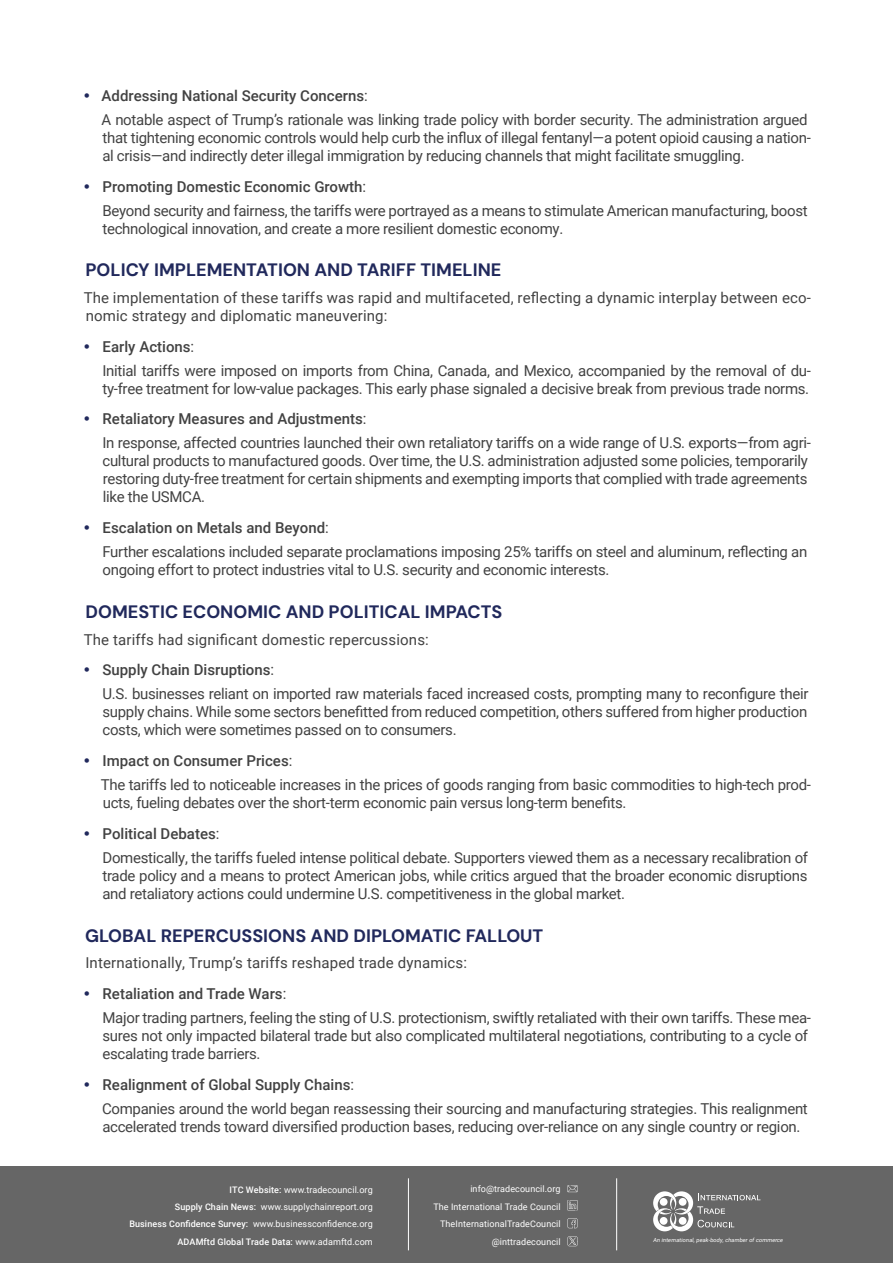
<style>
.page{position:relative;width:893px;height:1263px;background:#fff}
.page>*{position:absolute;margin:0;border:0;box-sizing:border-box;transform-origin:0 0}
.t1{font:18px "DM Sans 9 pt";color:#21295c}
.t2{font:15px/18px "Roboto";letter-spacing:-.02em;color:#424242}
.t3{font:15px/30.8px "Roboto";letter-spacing:.01em;color:#424242}
.t4{font:9px/17.7px "Roboto";letter-spacing:.01em;color:#fff;text-align:right}
.t5{font:500 9px "Roboto";letter-spacing:.01em;color:#fff}
.t6{font:5.7px "Roboto";color:#fff}
.s1{font-weight:500}
.s2{font-weight:400}
</style>
<div class="page">
<div style="left:0;top:1167px;width:893px;height:96px;background:#666"></div>
<svg style="left:653px;top:1191px;width:107px;height:40px"></svg>
<hr style="left:616px;top:1178px;width:1px;height:72px;background:#fff">
<hr style="left:408px;top:1178px;width:1px;height:72px;background:#fff">
<svg style="left:567px;top:1200px;width:11px;height:11px"></svg>
<svg style="left:567px;top:1218px;width:11px;height:10px"></svg>
<svg style="left:567px;top:1185px;width:11px;height:7px"></svg>
<svg style="left:567px;top:1236px;width:11px;height:10px"></svg>
<p class="t2" style="left:102px;top:83px;width:707px;line-height:24px"><span class="s1">Addressing National Security Concerns</span>:<br>A notable aspect of Trump’s rationale was linking trade policy with border security. The administration argued</p>
<p class="t2" style="left:102px;top:128px;width:710px">that tightening economic controls would help curb the influx of illegal fentanyl—a potent opioid causing a nation&shy;al crisis—and indirectly deter illegal immigration by reducing channels that might facilitate smuggling.</p>
<p class="t2" style="left:102px;top:174px;width:707px;line-height:24px"><span class="s1">Promoting Domestic Economic Growth</span>:<br>Beyond security and fairness, the tariffs were portrayed as a means to stimulate American manufacturing, boost</p>
<p class="t2" style="left:102px;top:219px;width:462px">technological innovation, and create a more resilient domestic economy.</p>
<p class="t1" style="left:86px;top:259px;width:417px">POLICY IMPLEMENTATION AND TARIFF TIMELINE</p>
<p class="t3" style="left:84px;top:288px;width:729px;line-height:18px">The implementation of these tariffs was rapid and multifaceted, reflecting a dynamic interplay between eco&shy;nomic strategy and diplomatic maneuvering:</p>
<p class="t2" style="left:102px;top:334px;width:710px;line-height:24px"><span class="s1">Early Actions</span>:<br>Initial tariffs were imposed on imports from China, Canada, and Mexico, accompanied by the removal of du-</p>
<p class="t2" style="left:102px;top:372px;width:708px;line-height:30.8px">ty-free treatment for low-value packages. This early phase signaled a decisive break from previous trade norms.<br><span class="s1">Retaliatory Measures and Adjustments</span>:</p>
<p class="t2" style="left:102px;top:433px;width:710px">In response, affected countries launched their own retaliatory tariffs on a wide range of U.S. exports—from agri&shy;cultural products to manufactured goods. Over time, the U.S. administration adjusted some policies, temporarily restoring duty-free treatment for certain shipments and exempting imports that complied with trade agreements like the USMCA.</p>
<p class="t2" style="left:102px;top:515px;width:706px;line-height:24px"><span class="s1">Escalation on Metals and Beyond</span>:<br>Further escalations included separate proclamations imposing 25% tariffs on steel and aluminum, reflecting an</p>
<p class="t2" style="left:102px;top:560px;width:508px">ongoing effort to protect industries vital to U.S. security and economic interests.</p>
<p class="t1" style="left:86px;top:601px;width:418px">DOMESTIC ECONOMIC AND POLITICAL IMPACTS</p>
<p class="t3" style="left:102px;top:623px;width:328px;text-indent:-19px">The tariffs had significant domestic repercussions:<br><span class="s1">Supply Chain Disruptions</span>:</p>
<p class="t2" style="left:102px;top:684px;width:707px;text-align:justify">U.S. businesses reliant on imported raw materials faced increased costs, prompting many to reconfigure their supply chains. While some sectors benefitted from reduced competition, others suffered from higher production costs, which were sometimes passed on to consumers.</p>
<p class="t2" style="left:101px;top:748px;width:712px;line-height:24px"><span class="s1">Impact on Consumer Prices</span>:<br>The tariffs led to noticeable increases in the prices of goods ranging from basic commodities to high-tech prod-</p>
<p class="t2" style="left:103px;top:787px;width:525px;line-height:30.8px">ucts, fueling debates over the short-term economic pain versus long-term benefits.<br><span class="s1">Political Debates</span>:</p>
<p class="t2" style="left:102px;top:848px;width:707px;text-align:justify">Domestically, the tariffs fueled intense political debate. Supporters viewed them as a necessary recalibration of trade policy and a means to protect American jobs, while critics argued that the broader economic disruptions and retaliatory actions could undermine U.S. competitiveness in the global market.</p>
<p class="t1" style="left:85px;top:924px;width:460px">GLOBAL REPERCUSSIONS AND DIPLOMATIC FALLOUT</p>
<p class="t3" style="left:103px;top:947px;width:366px;text-indent:-17px">Internationally, Trump’s tariffs reshaped trade dynamics:<br><span class="s1">Retaliation and Trade Wars</span>:</p>
<p class="t2" style="left:102px;top:1008px;width:710px">Major trading partners, feeling the sting of U.S. protectionism, swiftly retaliated with their own tariffs. These mea&shy;sures not only impacted bilateral trade but also complicated multilateral negotiations, contributing to a cycle of escalating trade barriers.</p>
<p class="t2" style="left:102px;top:1072px;width:707px;line-height:24px"><span class="s1">Realignment of Global Supply Chains</span>:<br>Companies around the world began reassessing their sourcing and manufacturing strategies. This realignment</p>
<p class="t2" style="left:102px;top:1117px;width:700px">accelerated trends toward diversified production bases, reducing over-reliance on any single country or region.</p>
<p class="t4" style="left:175px;top:1181px;width:199px;line-height:16.8px"><span class="s1">ITC Website:</span> www.tradecouncil.org<br><span class="s1">Supply Chain News:</span> www.supplychainreport.org</p>
<p class="t5" style="left:178px;top:1235px;width:197px">ADAMftd Global Trade Data: <span class="s2">www.adamftd.com</span></p>
<p class="t4" style="left:129px;top:1215px;width:245px"><span class="s1">Business Confidence Survey:</span> www.businessconfidence.org</p>
<p class="t4" style="left:470px;top:1180px;width:92px">info@tradecouncil.org</p>
<p class="t4" style="left:433px;top:1197px;width:129px">The International Trade Council<br>TheInternationalTradeCouncil @inttradecouncil</p>
<p class="t6" style="left:653px;top:1236px;width:132px">An international, peak-body, chamber of commerce</p>
</div>
